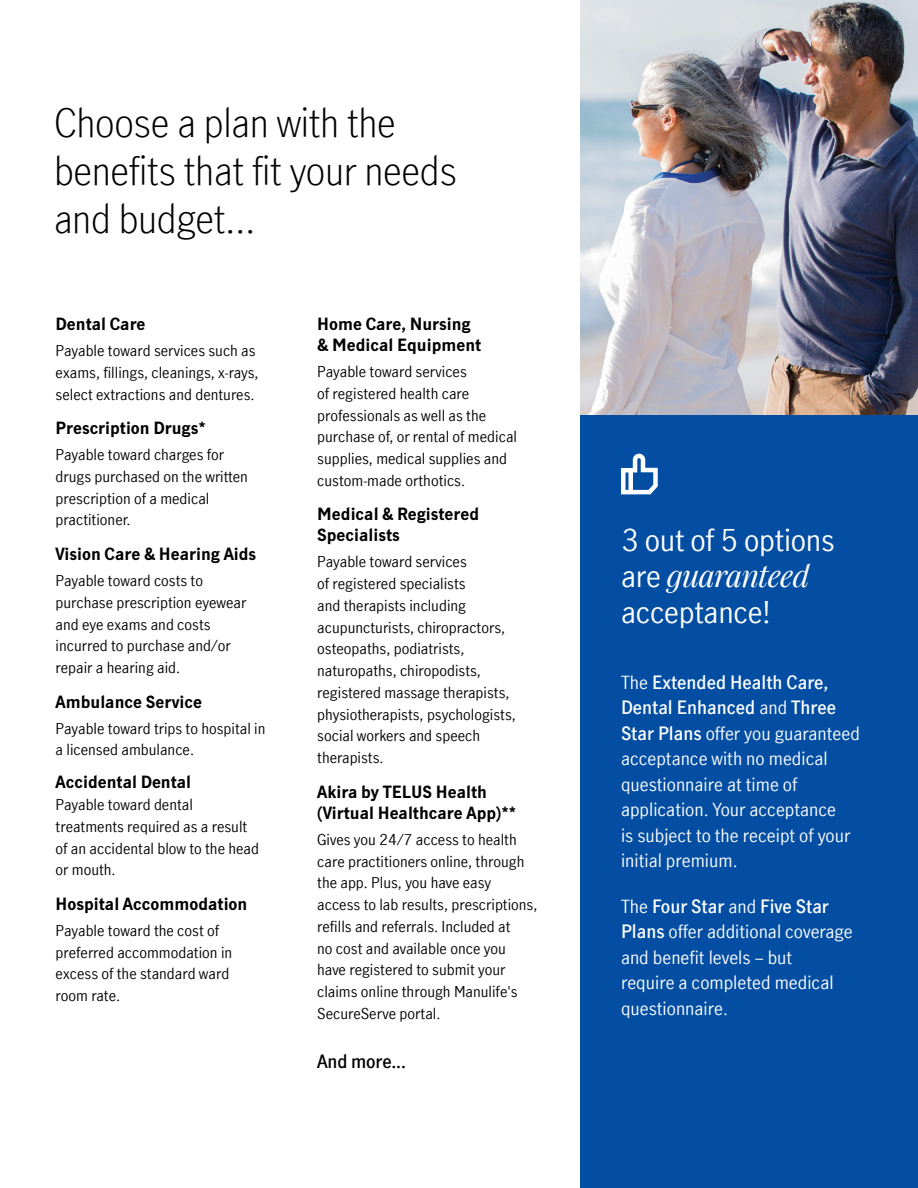
<style>
.page{position:relative;width:918px;height:1188px;background:#fff}
.page>*{position:absolute;margin:0;border:0;box-sizing:border-box;transform-origin:0 0}
.Subhd_Light_H2{font:300 39px/48px "Manulife JH Sans Optimized";letter-spacing:-.01em;color:#000}
.Sidebar_hd{font:30px/36px "Manulife JH Sans Optimized";letter-spacing:-.01em;color:#fff}
.Sidebar_body_rev{font:18px/25.5px "Manulife JH Sans Optimized";color:#fff}
.Hilight_body{font:600 18px "Manulife JH Sans Optimized";letter-spacing:-.01em;color:#000}
.benefit_title_H3{font:700 16.5px/21px "Manulife JH Sans Optimized";color:#000}
.benefit_detail{font:700 16.5px "Manulife JH Sans Optimized";color:#000}
.Body_10_14_5{font:15px/21.8px "Manulife JH Sans Optimized";color:#000}
.s1{font-family:"Manulife JH Serif Optimized";font-style:italic}
.s2{font-weight:600}
</style>
<div class="page">
<img style="left:580px;top:0;width:338px;height:416px">
<div style="left:580px;top:416px;width:338px;height:772px;background:#034ea2"></div>
<svg style="left:621px;top:454px;width:37px;height:40px"></svg>
<h2 class="Subhd_Light_H2" style="left:54px;top:97px;width:404px">Choose a plan with the benefits that fit your needs and budget...</h2>
<h3 class="benefit_title_H3" style="left:56px;top:313px;width:91px">Dental Care</h3>
<p class="Body_10_14_5" style="left:56px;top:339px;width:204px">Payable toward services such as exams, fillings, cleanings, x-rays, select extractions and dentures.</p>
<h3 class="benefit_title_H3" style="left:56px;top:417px;width:152px">Prescription Drugs*</h3>
<p class="Body_10_14_5" style="left:56px;top:443px;width:194px">Payable toward charges for drugs purchased on the written prescription of a medical practitioner.</p>
<h3 class="benefit_title_H3" style="left:56px;top:543px;width:202px">Vision Care &amp; Hearing Aids</h3>
<p class="Body_10_14_5" style="left:56px;top:569px;width:192px">Payable toward costs to purchase prescription eyewear and eye exams and costs incurred to purchase and/or repair a hearing aid.</p>
<h3 class="benefit_title_H3" style="left:56px;top:690px;width:148px">Ambulance Service</h3>
<p class="Body_10_14_5" style="left:56px;top:717px;width:211px">Payable toward trips to hospital in a licensed ambulance.</p>
<p class="benefit_detail" style="left:56px;top:771px;width:137px">Accidental Dental</p>
<p class="Body_10_14_5" style="left:56px;top:793px;width:205px">Payable toward dental treatments required as a result of an accidental blow to the head or mouth.</p>
<h3 class="benefit_title_H3" style="left:56px;top:893px;width:193px">Hospital Accommodation</h3>
<p class="Body_10_14_5" style="left:56px;top:919px;width:178px">Payable toward the cost of preferred accommodation in excess of the standard ward room rate.</p>
<h3 class="benefit_title_H3" style="left:317px;top:313px;width:166px">Home Care, Nursing &amp; Medical Equipment</h3>
<p class="Body_10_14_5" style="left:317px;top:360px;width:201px">Payable toward services<br>of registered health care professionals as well as the purchase of, or rental of medical supplies, medical supplies and custom-made orthotics.</p>
<h3 class="benefit_title_H3" style="left:317px;top:503px;width:164px">Medical &amp; Registered<br>Specialists</h3>
<p class="Body_10_14_5" style="left:317px;top:551px;width:200px">Payable toward services<br>of registered specialists<br>and therapists including acupuncturists, chiropractors, osteopaths, podiatrists, naturopaths, chiropodists, registered massage therapists, physiotherapists, psychologists, social workers and speech therapists.</p>
<h3 class="benefit_title_H3" style="left:317px;top:780px;width:200px">Akira by TELUS Health (Virtual Healthcare App)**</h3>
<p class="Body_10_14_5" style="left:317px;top:828px;width:222px">Gives you 24/7 access to health care practitioners online, through the app. Plus, you have easy access to lab results, prescriptions, refills and referrals. Included at<br>no cost and available once you have registered to submit your claims online through Manulife's<br>SecureServe portal.</p>
<p class="Hilight_body" style="left:317px;top:1049px;width:90px">And more...</p>
<h3 class="Sidebar_hd" style="left:621px;top:520px;width:215px">3 out of 5 options are <span class="s1">guaranteed </span>acceptance!</h3>
<p class="Sidebar_body_rev" style="left:621px;top:668px;width:240px">The <span class="s2">Extended Health Care,<br>Dental Enhanced</span> and <span class="s2">Three<br>Star Plans</span> offer you guaranteed acceptance with no medical questionnaire at time of application. Your acceptance<br>is subject to the receipt of your initial premium.</p>
<p class="Sidebar_body_rev" style="left:621px;top:893px;width:233px">The <span class="s2">Four Star</span> and <span class="s2">Five Star<br>Plans</span> offer additional coverage and benefit levels – but<br>require a completed medical questionnaire.</p>
</div>
